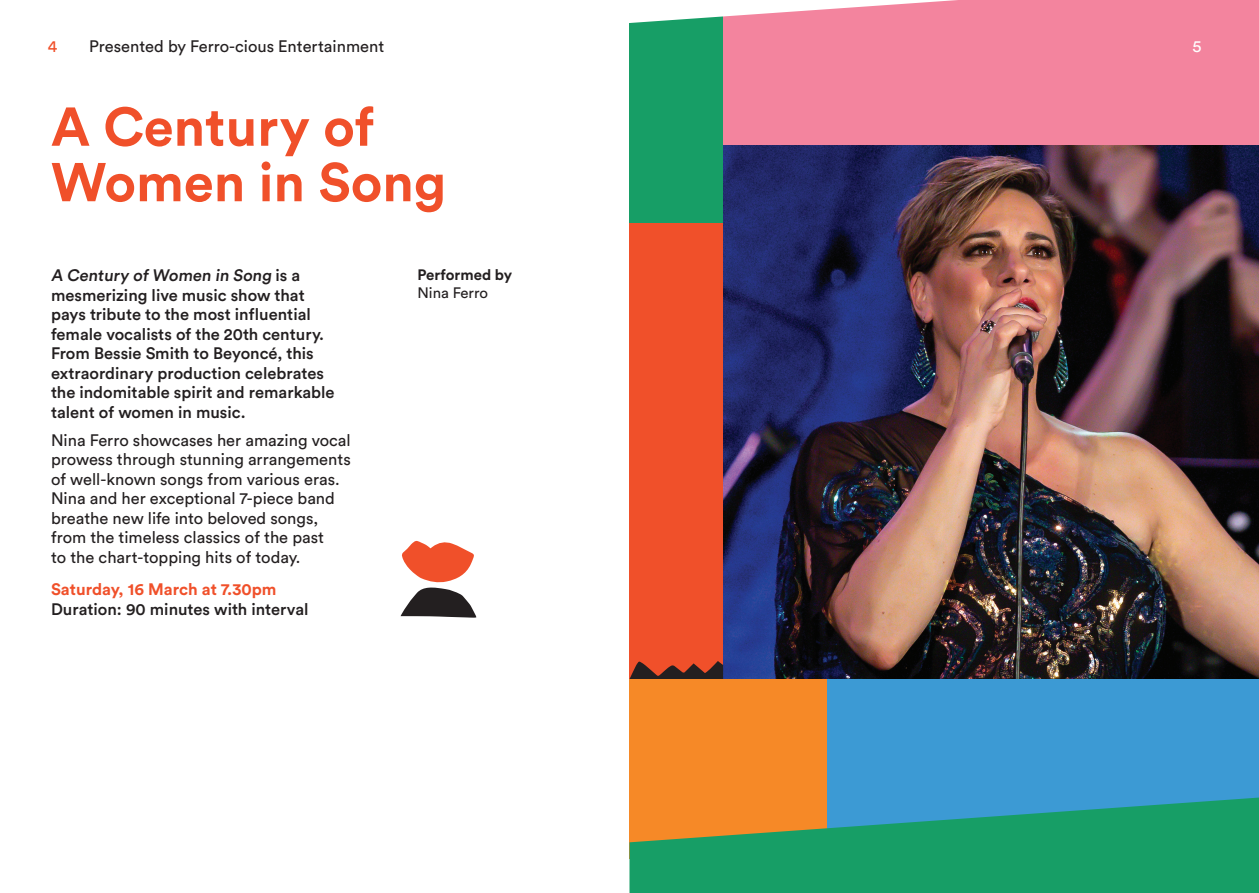
<style>
.page{position:relative;width:1259px;height:893px;background:#fff}
.page>*{position:absolute;margin:0;border:0;box-sizing:border-box;transform-origin:0 0}
._1__Heading_1{font:700 54px/55.5px "Circular Std";color:#f0502a}
._3__Intro_deck{font:500 16.5px/19.5px "Circular Std";color:#231f20}
._4__Body_copy{font:16.5px/19.5px "Circular Std";color:#231f20}
._1__Theatre_category{font:16.5px "Circular Std";color:#231f20}
._4__Body_copy-2{font:500 16.5px "Circular Std";color:#231f20}
._5__Date___Call_to_action{font:700 16.5px "Circular Std";color:#f0502a}
.t1{font:16.5px "Circular Std";color:#f0502a}
.t2{font:16.5px "Circular Std";color:#fff}
.Performer_Name_10pt{font:700 15px "Circular Std";color:#231f20}
.Performer_Name_10pt-2{font:15px "Circular Std";color:#231f20}
</style>
<div class="page">
<img style="left:723px;top:145px;width:536px;height:535px">
<div style="left:629px;top:221px;width:94px;height:460px;background:#f0502a"></div>
<svg style="left:629px;top:661px;width:94px;height:19px"></svg>
<div style="left:723px;top:680px;width:536px;height:213px;background:#3c9ad4"></div>
<div style="left:699px;top:0;width:560px;height:145px;background:#f3849e"></div>
<div style="left:629px;top:3px;width:94px;height:220px;background:#179e66"></div>
<svg style="left:629px;top:0;width:328px;height:23px"></svg>
<svg style="left:400px;top:540px;width:76px;height:78px"></svg>
<div style="left:629px;top:680px;width:198px;height:179px;background:#f68927"></div>
<svg style="left:629px;top:797px;width:630px;height:96px;fill:#179e66"></svg>
<p class="t1" style="left:48px;top:36px;width:11px">4</p>
<p class="_1__Theatre_category" style="left:89px;top:36px;width:296px">Presented by Ferro-cious Entertainment</p>
<p class="t2" style="left:1192px;top:36px;width:11px">5</p>
<p class="_1__Heading_1" style="left:51px;top:98px;width:396px">A Century of<br>Women in Song</p>
<p class="_3__Intro_deck" style="left:51px;top:265px;width:285px">A Century of Women in Song is a mesmerizing live music show that pays tribute to the most inf luential female vocalists of the 20th century.<br>From Bessie Smith to Beyoncé, this extraordinary production celebrates the indomitable spirit and remarkable talent of women in music.</p>
<p class="_4__Body_copy" style="left:51px;top:430px;width:301px">Nina Ferro showcases her amazing vocal prowess through stunning arrangements of well-known songs from various eras.<br>Nina and her exceptional 7-piece band breathe new life into beloved songs, from the timeless classics of the past<br>to the chart-topping hits of today.</p>
<p class="_5__Date___Call_to_action" style="left:51px;top:579px;width:227px">Saturday, 16 March at 7.30pm</p>
<p class="_4__Body_copy-2" style="left:51px;top:598px;width:259px">Duration: 90 minutes with interval</p>
<p class="Performer_Name_10pt" style="left:417px;top:265px;width:96px">Performed by</p>
<p class="Performer_Name_10pt-2" style="left:417px;top:284px;width:72px">Nina Ferro</p>
</div>
